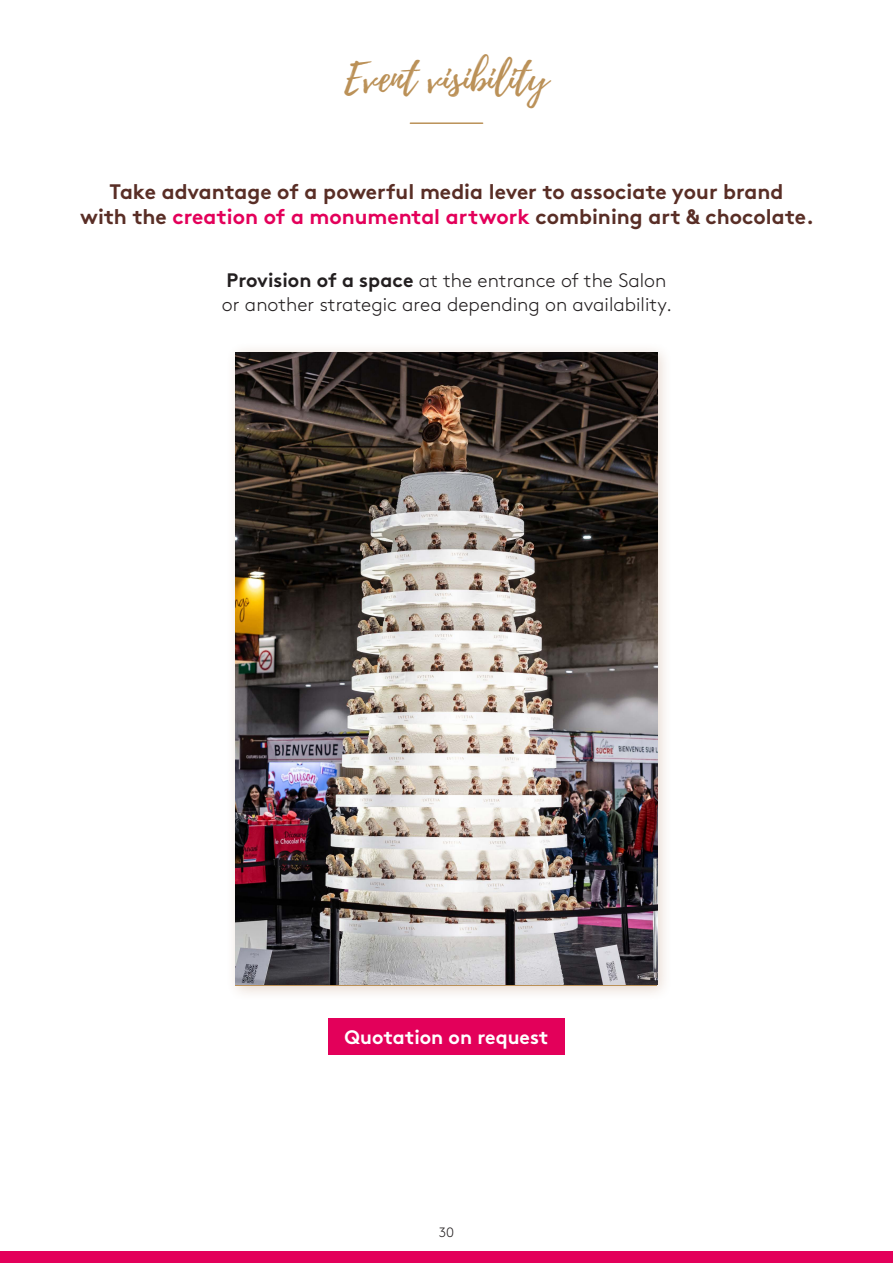
<style>
.page{position:relative;width:893px;height:1263px;background:#fff}
.page>*{position:absolute;margin:0;border:0;box-sizing:border-box;transform-origin:0 0}
.t1{font:39px "Playlist Script";color:#bb9158}
.t2{font:700 21px "Brown Std";color:#592e26}
.t3{font:300 19.5px "Brown Std";color:#231f20}
.t4{font:700 19.5px "Brown Std";color:#fff}
.t5{font:300 13.5px "Brown Std";color:#231f20}
.s1{color:#e3005a}
.s2{font-weight:700}
</style>
<div class="page">
<div style="left:0;top:1251px;width:893px;height:12px;background:#e3005a"></div>
<div style="left:225px;top:342px;width:448px;height:659px;background:#9b5b2f;opacity:.25"></div>
<img style="left:236px;top:352px;width:421px;height:632px">
<hr style="left:410px;top:122px;width:73px;height:2px;background:#bb9158">
<div style="left:328px;top:1018px;width:237px;height:37px;background:#e3005a"></div>
<p class="t1" style="left:345px;top:50px;width:205px">Event visibility</p>
<p class="t2" style="left:110px;top:178px;width:675px">Take advantage of a powerful media lever to associate your brand</p>
<p class="t2" style="left:80px;top:204px;width:735px">with the <span class="s1">creation of a monumental artwork</span> combining art &amp; chocolate.</p>
<p class="t3" style="left:227px;top:270px;width:441px"><span class="s2">Provision of a space</span> at the entrance of the Salon</p>
<p class="t3" style="left:222px;top:293px;width:451px">or another strategic area depending on availability.</p>
<p class="t4" style="left:345px;top:1025px;width:205px">Quotation on request</p>
<p class="t5" style="left:439px;top:1225px;width:17px">30</p>
</div>
